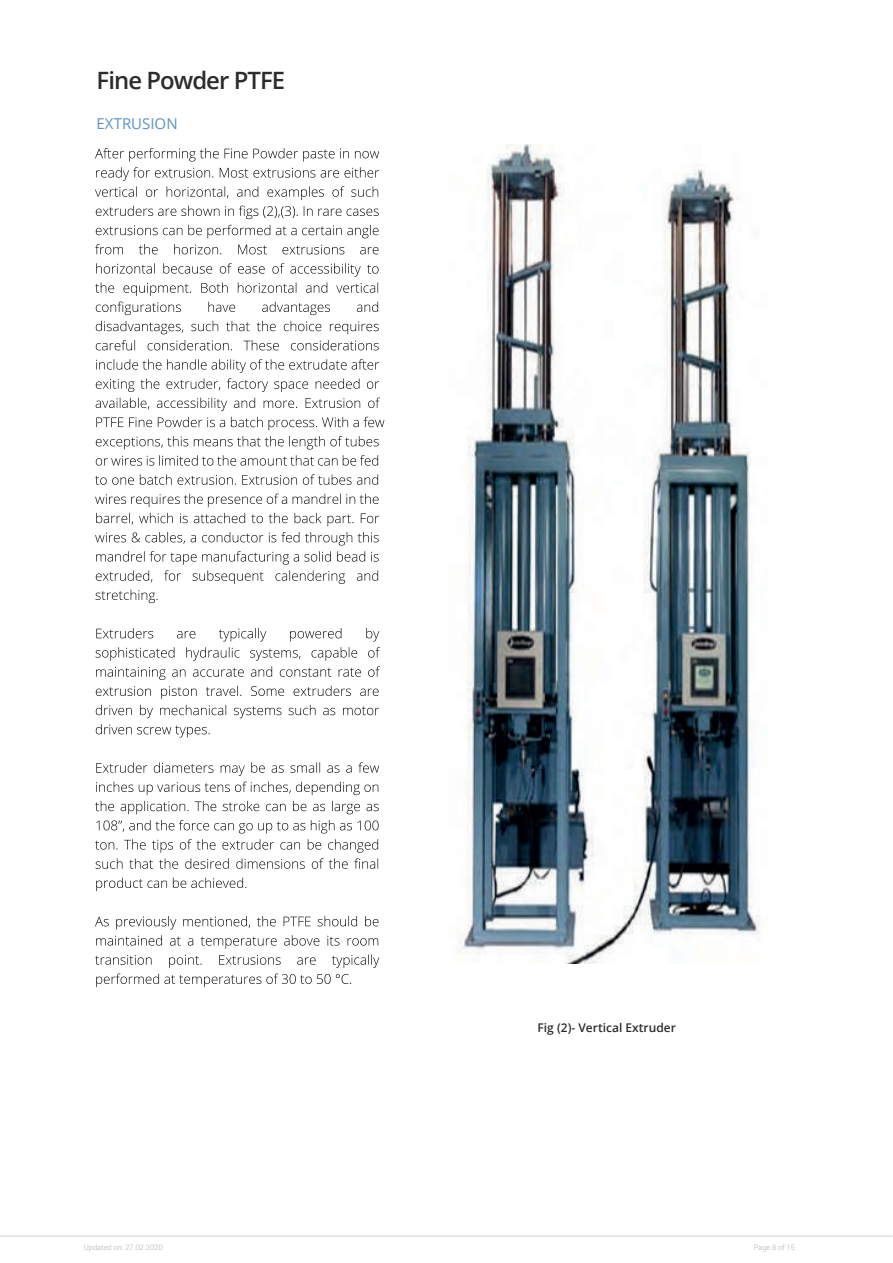
<style>
.page{position:relative;width:893px;height:1263px;background:#fff}
.page>*{position:absolute;margin:0;border:0;box-sizing:border-box;transform-origin:0 0}
.t1{font:600 23.85px "Open Sans";letter-spacing:-.04em;color:#2e2b2c}
.t2{font:15px "Open Sans";color:#5c93c6}
.t3{font:600 12px "Open Sans";color:#2e2b2c}
.t4{font:300 7.5px "Roboto";color:#aeafb3}
</style>
<div class="page">
<hr style="left:0;top:1236px;width:893px;height:1px;background:#d1d2d4">
<img style="left:458px;top:144px;width:302px;height:819px">
<svg style="left:95px;top:148px;width:284px;height:52px"></svg>
<svg style="left:96px;top:206px;width:283px;height:13px"></svg>
<svg style="left:96px;top:225px;width:283px;height:13px"></svg>
<svg style="left:95px;top:244px;width:284px;height:10px"></svg>
<svg style="left:95px;top:263px;width:284px;height:33px"></svg>
<svg style="left:96px;top:302px;width:282px;height:13px"></svg>
<svg style="left:96px;top:321px;width:283px;height:13px"></svg>
<svg style="left:96px;top:340px;width:283px;height:10px"></svg>
<svg style="left:96px;top:359px;width:283px;height:33px"></svg>
<svg style="left:96px;top:398px;width:284px;height:13px"></svg>
<svg style="left:96px;top:417px;width:288px;height:13px"></svg>
<svg style="left:96px;top:436px;width:283px;height:13px"></svg>
<svg style="left:96px;top:455px;width:282px;height:11px"></svg>
<svg style="left:95px;top:474px;width:283px;height:11px"></svg>
<svg style="left:95px;top:494px;width:284px;height:13px"></svg>
<svg style="left:96px;top:513px;width:283px;height:13px"></svg>
<svg style="left:95px;top:532px;width:284px;height:13px"></svg>
<svg style="left:96px;top:551px;width:283px;height:33px"></svg>
<svg style="left:96px;top:590px;width:62px;height:13px"></svg>
<svg style="left:96px;top:628px;width:283px;height:13px"></svg>
<svg style="left:96px;top:647px;width:284px;height:33px"></svg>
<svg style="left:96px;top:686px;width:283px;height:13px"></svg>
<svg style="left:96px;top:705px;width:283px;height:13px"></svg>
<svg style="left:96px;top:724px;width:114px;height:13px"></svg>
<svg style="left:96px;top:762px;width:283px;height:33px"></svg>
<svg style="left:95px;top:801px;width:284px;height:13px"></svg>
<svg style="left:96px;top:820px;width:283px;height:13px"></svg>
<svg style="left:95px;top:839px;width:283px;height:30px"></svg>
<svg style="left:96px;top:878px;width:150px;height:13px"></svg>
<svg style="left:95px;top:916px;width:284px;height:13px"></svg>
<svg style="left:95px;top:935px;width:284px;height:52px"></svg>
<h1 class="t1" style="left:97px;top:64px;width:190px">Fine Powder PTFE</h1>
<h2 class="t2" style="left:97px;top:113px;width:83px">EXTRUSION</h2>
<h3 class="t3" style="left:538px;top:1019px;width:140px">Fig (2)- Vertical Extruder</h3>
<p class="t4" style="left:84px;top:1242px;width:81px">Updated on: 27.02.2020</p>
<p class="t4" style="left:754px;top:1242px;width:43px">Page 8 of 15</p>
</div>
